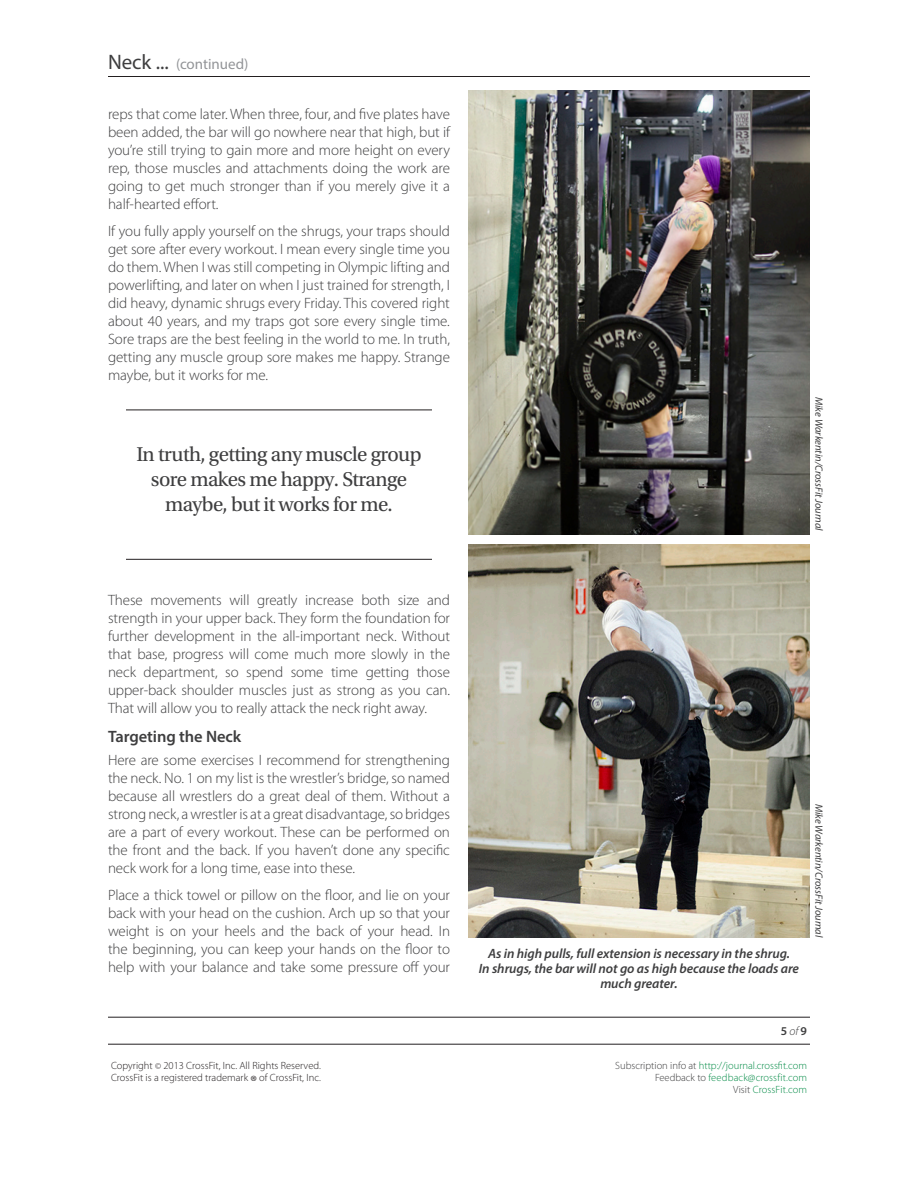
<style>
.page{position:relative;width:918px;height:1188px;background:#fff}
.page>*{position:absolute;margin:0;border:0;box-sizing:border-box;transform-origin:0 0}
.Pull_Quote{font:21px/25.2px "Utopia Std";letter-spacing:-.025em;color:#3e3e3f;text-align:center}
.Paragraph_Title{font:600 16.5px "Myriad Pro";letter-spacing:-.005em;color:#3e3e3f}
.Body_Copy{font:300 15px/18px "Myriad Pro";letter-spacing:-.005em;color:#3e3e3f;text-align:justify}
.t1{font:15px "Myriad Pro";letter-spacing:-.005em;color:#939598}
.Photo_Captions{font:italic 600 13.5px/15px "Myriad Pro";letter-spacing:-.005em;color:#3e3e3f;text-align:center}
.t2{font:600 12px "Myriad Pro";color:#3e3e3f}
.t3{font:300 10.5px/12px "Myriad Pro";color:#068c48;text-align:right}
.t4{font:300 10.5px/12px "Myriad Pro";color:#231f20}
.Photo_Credits{font:italic 10.5px "Myriad Pro";letter-spacing:-.005em;color:#3e3e3f}
.s1{font-size:21px;color:#3e3e3f}
.s2{font-weight:300;font-style:italic}
.s3{font-size:9px}
.s4{font-size:16.5px}
.s5{color:#3e3e3f}
</style>
<div class="page">
<hr style="left:108px;top:76px;width:702px;height:1px;background:#231f20">
<hr style="left:108px;top:1017px;width:702px;height:1px;background:#231f20">
<hr style="left:108px;top:1044px;width:702px;height:1px;background:#231f20">
<img style="left:468px;top:544px;width:342px;height:394px">
<img style="left:468px;top:90px;width:342px;height:445px">
<hr style="left:126px;top:410px;width:306px;height:1px;background:#231f20">
<hr style="left:126px;top:559px;width:306px;height:1px;background:#231f20">
<p class="t1" style="left:108px;top:55px;width:142px"><span class="s1">Neck ...</span> (continued)</p>
<p class="Body_Copy" style="left:108px;top:106px;width:344px">reps that come later. When three, four, and five plates have been added, the bar will go nowhere near that high, but if you’re still trying to gain more and more height on every rep, those muscles and attachments doing the work are going to get much stronger than if you merely give it a half-hearted effort.</p>
<p class="Body_Copy" style="left:108px;top:223px;width:344px">If you fully apply yourself on the shrugs, your traps should get sore after every workout. I mean every single time you do them. When I was still competing in Olympic lifting and powerlifting, and later on when I just trained for strength, I did heavy, dynamic shrugs every Friday. This covered right about 40 years, and my traps got sore every single time.<br>Sore traps are the best feeling in the world to me. In truth, getting any muscle group sore makes me happy. Strange maybe, but it works for me.</p>
<p class="Pull_Quote" style="left:136px;top:442px;width:287px">In truth, getting any muscle group sore makes me happy. Strange maybe, but it works for me.</p>
<p class="Photo_Credits" style="left:826px;top:397px;width:135px;rotate:90deg">Mike Warkentin/CrossFit Journal</p>
<p class="Body_Copy" style="left:108px;top:592px;width:344px">These movements will greatly increase both size and strength in your upper back. They form the foundation for further development in the all-important neck. Without that base, progress will come much more slowly in the neck department, so spend some time getting those upper-back shoulder muscles just as strong as you can.<br>That will allow you to really attack the neck right away.</p>
<p class="Paragraph_Title" style="left:108px;top:726px;width:135px">Targeting the Neck</p>
<p class="Body_Copy" style="left:108px;top:751px;width:344px">Here are some exercises I recommend for strengthening the neck. No. 1 on my list is the wrestler’s bridge, so named because all wrestlers do a great deal of them. Without a strong neck, a wrestler is at a great disadvantage, so bridges are a part of every workout. These can be performed on the front and the back. If you haven’t done any specific neck work for a long time, ease into these.</p>
<p class="Body_Copy" style="left:108px;top:886px;width:344px">Place a thick towel or pillow on the floor, and lie on your back with your head on the cushion. Arch up so that your weight is on your heels and the back of your head. In the beginning, you can keep your hands on the floor to help with your balance and take some pressure off your</p>
<p class="Photo_Captions" style="left:479px;top:945px;width:322px">As in high pulls, full extension is necessary in the shrug.<br>In shrugs, the bar will not go as high because the loads are much greater.</p>
<p class="Photo_Credits" style="left:826px;top:804px;width:135px;rotate:90deg">Mike Warkentin/CrossFit Journal</p>
<p class="t2" style="left:781px;top:1023px;width:28px">5 <span class="s2">of</span> 9</p>
<p class="t4" style="left:111px;top:1060px;width:211px">Copyright <span class="s3">©</span> 2013 CrossFit, Inc. All Rights Reserved.<br>CrossFit is a registered trademark <span class="s4">®</span> of CrossFit, Inc.</p>
<p class="t3" style="left:615px;top:1060px;width:193px"><span class="s5">Subscription info at</span> http://journal.crossfit.com<br><span class="s5">Feedback to</span> feedback@crossfit.com<br><span class="s5">Visit</span> CrossFit.com</p>
</div>
